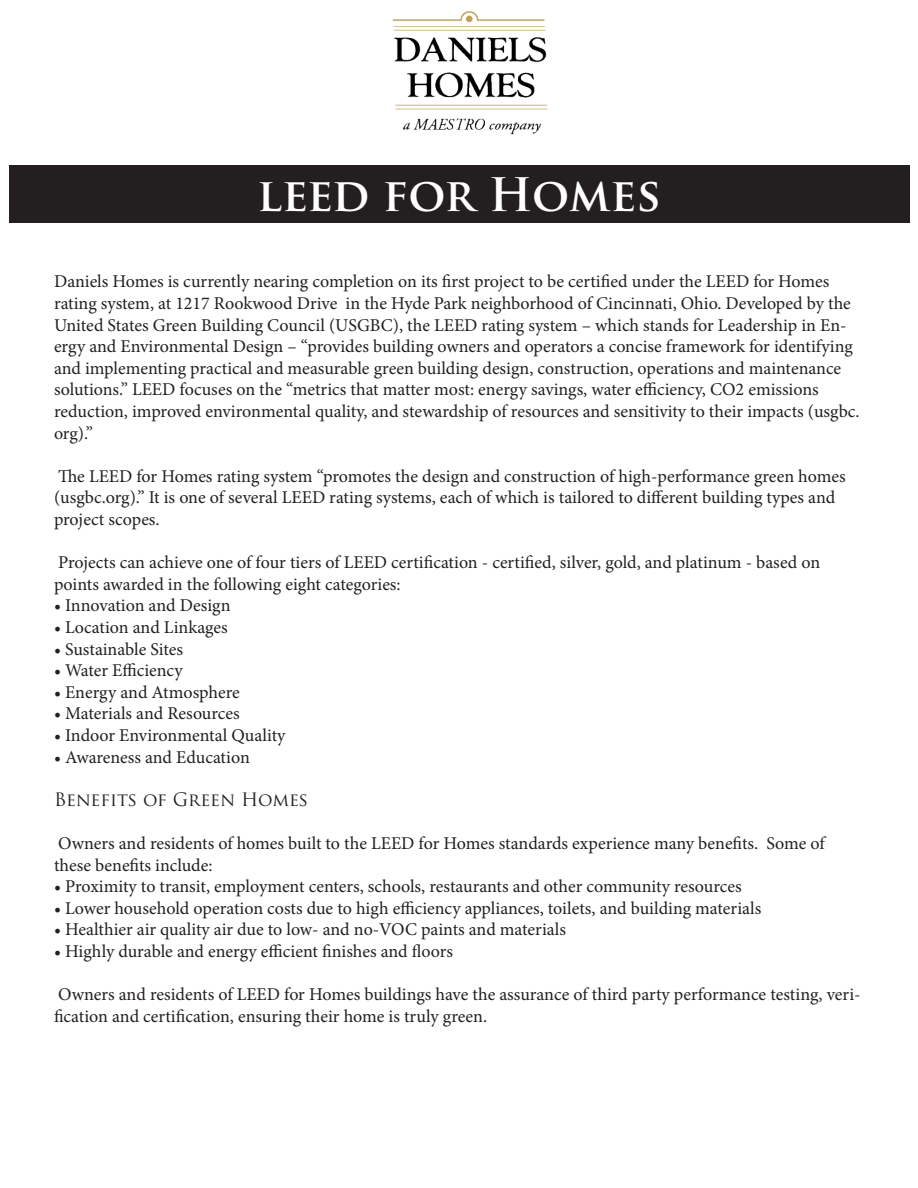
<style>
.page{position:relative;width:918px;height:1188px;background:#fff}
.page>*{position:absolute;margin:0;border:0;box-sizing:border-box;transform-origin:0 0}
.t1{font:700 45px "Trajan Pro";letter-spacing:-.005em;color:#fff}
.t2{font:18px/21.6px "Minion Pro";color:#231f20}
.t3{font:18px "Trajan Pro";color:#231f20}
</style>
<div class="page">
<div style="left:9px;top:165px;width:901px;height:58px;background:#231f20"></div>
<img style="left:392px;top:11px;width:156px;height:124px">
<p class="t1" style="left:257px;top:166px;width:405px">leed for Homes</p>
<p class="t2" style="left:54px;top:271px;width:807px">Daniels Homes is currently nearing completion on its first project to be certified under the LEED for Homes rating system, at 1217 Rookwood Drive in the Hyde Park neighborhood of Cincinnati, Ohio. Developed by the United States Green Building Council (USGBC), the LEED rating system – which stands for Leadership in En&shy;ergy and Environmental Design – “provides building owners and operators a concise framework for identifying and implementing practical and measurable green building design, construction, operations and maintenance solutions.” LEED focuses on the “metrics that matter most: energy savings, water efficiency, CO2 emissions reduction, improved environmental quality, and stewardship of resources and sensitivity to their impacts (usgbc. org).”</p>
<p class="t2" style="left:54px;top:465px;width:793px">The LEED for Homes rating system “promotes the design and construction of high-performance green homes (usgbc.org).” It is one of several LEED rating systems, each of which is tailored to different building types and project scopes.</p>
<p class="t2" style="left:54px;top:552px;width:768px">Projects can achieve one of four tiers of LEED certification - certified, silver, gold, and platinum - based on points awarded in the following eight categories:</p>
<p class="t2" style="left:54px;top:595px;width:178px">• Innovation and Design</p>
<p class="t2" style="left:54px;top:617px;width:175px">• Location and Linkages</p>
<p class="t2" style="left:54px;top:638px;width:131px">• Sustainable Sites</p>
<p class="t2" style="left:54px;top:660px;width:130px">• Water Efficiency</p>
<p class="t2" style="left:54px;top:681px;width:187px">• Energy and Atmosphere</p>
<p class="t2" style="left:54px;top:703px;width:187px">• Materials and Resources</p>
<p class="t2" style="left:54px;top:725px;width:233px">• Indoor Environmental Quality</p>
<p class="t2" style="left:54px;top:746px;width:197px">• Awareness and Education</p>
<p class="t3" style="left:54px;top:788px;width:256px">Benefits of Green Homes</p>
<p class="t2" style="left:54px;top:833px;width:772px">Owners and residents of homes built to the LEED for Homes standards experience many benefits. Some of these benefits include:</p>
<p class="t2" style="left:54px;top:876px;width:689px">• Proximity to transit, employment centers, schools, restaurants and other community resources</p>
<p class="t2" style="left:54px;top:897px;width:709px">• Lower household operation costs due to high efficiency appliances, toilets, and building materials</p>
<p class="t2" style="left:54px;top:919px;width:514px">• Healthier air quality air due to low- and no-VOC paints and materials</p>
<p class="t2" style="left:54px;top:941px;width:400px">• Highly durable and energy efficient finishes and floors</p>
<p class="t2" style="left:54px;top:984px;width:808px">Owners and residents of LEED for Homes buildings have the assurance of third party performance testing, veri&shy;fication and certification, ensuring their home is truly green.</p>
</div>
